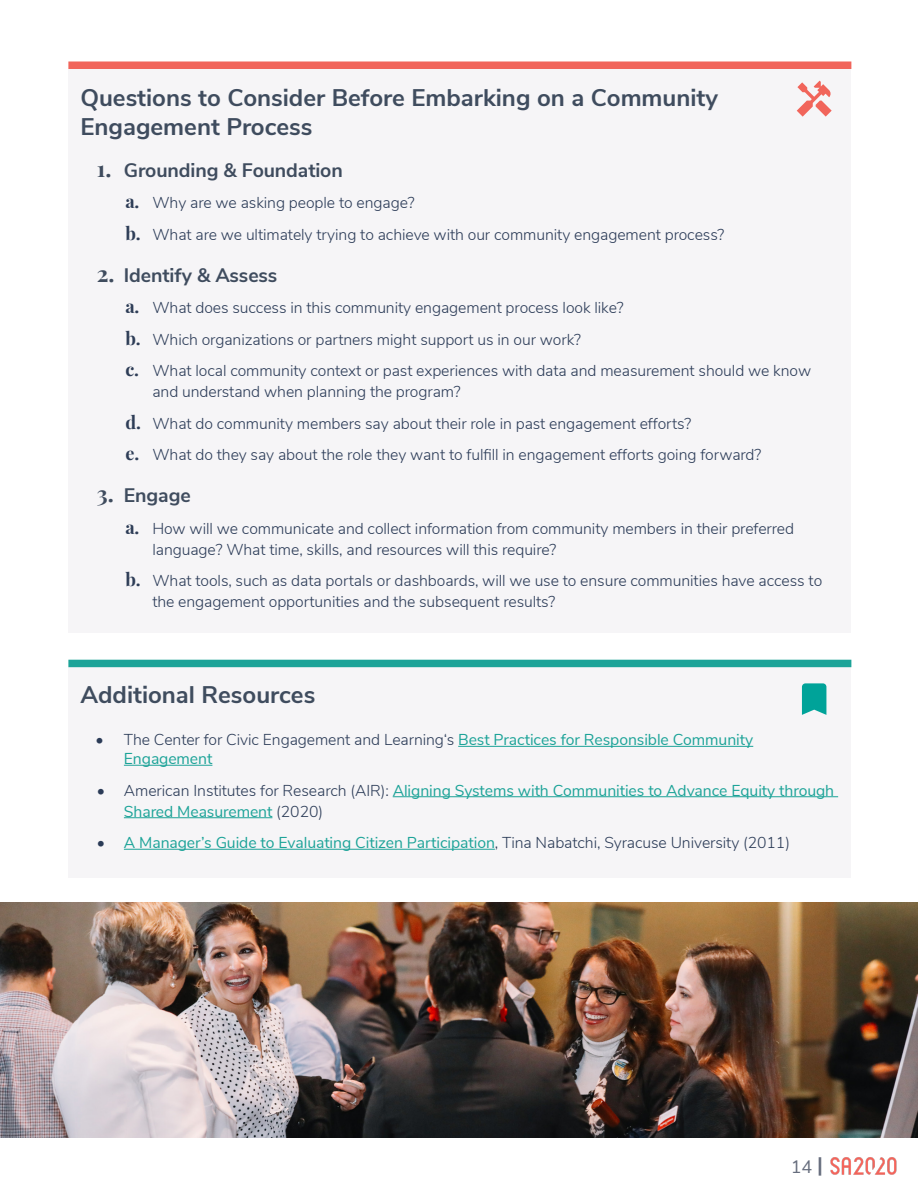
<style>
.page{position:relative;width:918px;height:1188px;background:#fff}
.page>*{position:absolute;margin:0;border:0;box-sizing:border-box;transform-origin:0 0}
.Best_Practices{font:700 24px/28.8px "Nunito Sans";color:#3f4c5e}
.t1{font:700 19.5px "Nunito Sans";letter-spacing:-.005em;color:#3f4c5e}
.t2{font:18px "Nunito Sans";color:#666d7d}
.t3{font:300 15.75px/21px "Nunito Sans";letter-spacing:-.005em;color:#2b3b57}
.t4{font:15.75px/18.9px "Nunito Sans";letter-spacing:-.005em;color:#1ca398}
.s1{font-family:"Playfair Display";font-weight:400;font-size:22.5px}
.s2{font-family:"Playfair Display";font-weight:400;font-size:18px;color:#2e3d57}
.s3{font-weight:300;color:#2b3b57}
.s4{font-weight:700;font-size:21px}
</style>
<div class="page">
<img style="left:830px;top:1157px;width:67px;height:18px">
<div style="left:68px;top:70px;width:783px;height:563px;background:#f6f5f7"></div>
<div style="left:68px;top:667px;width:783px;height:211px;background:#f6f5f7"></div>
<hr style="left:458px;top:746px;width:295px;height:1px;background:#1ca398">
<hr style="left:124px;top:765px;width:88px;height:1px;background:#1ca398">
<hr style="left:393px;top:796px;width:445px;height:1px;background:#1ca398">
<hr style="left:124px;top:817px;width:148px;height:1px;background:#1ca398">
<hr style="left:124px;top:849px;width:371px;height:1px;background:#1ca398">
<svg style="left:797px;top:81px;width:35px;height:36px"></svg>
<svg style="left:802px;top:683px;width:24px;height:32px"></svg>
<img style="left:0;top:903px;width:918px;height:235px">
<div style="left:68px;top:62px;width:783px;height:7px;background:#f1655b"></div>
<div style="left:68px;top:660px;width:783px;height:7px;background:#1ca398"></div>
<p class="Best_Practices" style="left:80px;top:82px;width:639px">Questions to Consider Before Embarking on a Community<br>Engagement Process</p>
<p class="t1" style="left:97px;top:156px;width:247px"><span class="s1">1.</span> Grounding &amp; Foundation</p>
<p class="t3" style="left:125px;top:191px;width:291px"><span class="s2">a.</span> Why are we asking people to engage?</p>
<p class="t3" style="left:125px;top:223px;width:601px"><span class="s2">b.</span> What are we ultimately trying to achieve with our community engagement process?</p>
<p class="t1" style="left:97px;top:261px;width:182px"><span class="s1">2.</span> Identify &amp; Assess</p>
<p class="t3" style="left:125px;top:296px;width:500px"><span class="s2">a.</span> What does success in this community engagement process look like?</p>
<p class="t3" style="left:125px;top:328px;width:457px"><span class="s2">b.</span> Which organizations or partners might support us in our work?</p>
<p class="t3" style="left:152px;top:359px;width:660px;text-indent:-27px"><span class="s2">c.</span> What local community context or past experiences with data and measurement should we know and understand when planning the program?</p>
<p class="t3" style="left:125px;top:412px;width:567px"><span class="s2">d.</span> What do community members say about their role in past engagement efforts?</p>
<p class="t3" style="left:125px;top:443px;width:638px"><span class="s2">e.</span> What do they say about the role they want to fulfill in engagement efforts going forward?</p>
<p class="t1" style="left:97px;top:481px;width:95px"><span class="s1">3.</span> Engage</p>
<p class="t3" style="left:152px;top:517px;width:643px;text-indent:-27px"><span class="s2">a.</span> How will we communicate and collect information from community members in their preferred language? What time, skills, and resources will this require?</p>
<p class="t3" style="left:152px;top:569px;width:671px;text-indent:-27px"><span class="s2">b.</span> What tools, such as data portals or dashboards, will we use to ensure communities have access to the engagement opportunities and the subsequent results?</p>
<p class="Best_Practices" style="left:80px;top:679px;width:236px">Additional Resources</p>
<p class="t4" style="left:124px;top:729px;width:631px;text-indent:-28px"><span class="s3">• The Center for Civic Engagement and Learning‘s</span> Best Practices for Responsible Community<br>Engagement</p>
<p class="t4" style="left:124px;top:779px;width:712px;line-height:21px;text-indent:-27px"><span class="s3">• American Institutes for Research (AIR):</span> Aligning Systems with Communities to Advance Equity through<br>Shared Measurement <span class="s3">(2020)</span></p>
<p class="t4" style="left:97px;top:832px;width:695px"><span class="s3">•</span> A Manager’s Guide to Evaluating Citizen Participation<span class="s3">, Tina Nabatchi, Syracuse University (2011)</span></p>
<p class="t2" style="left:791px;top:1154px;width:34px">14 <span class="s4">|</span></p>
</div>
